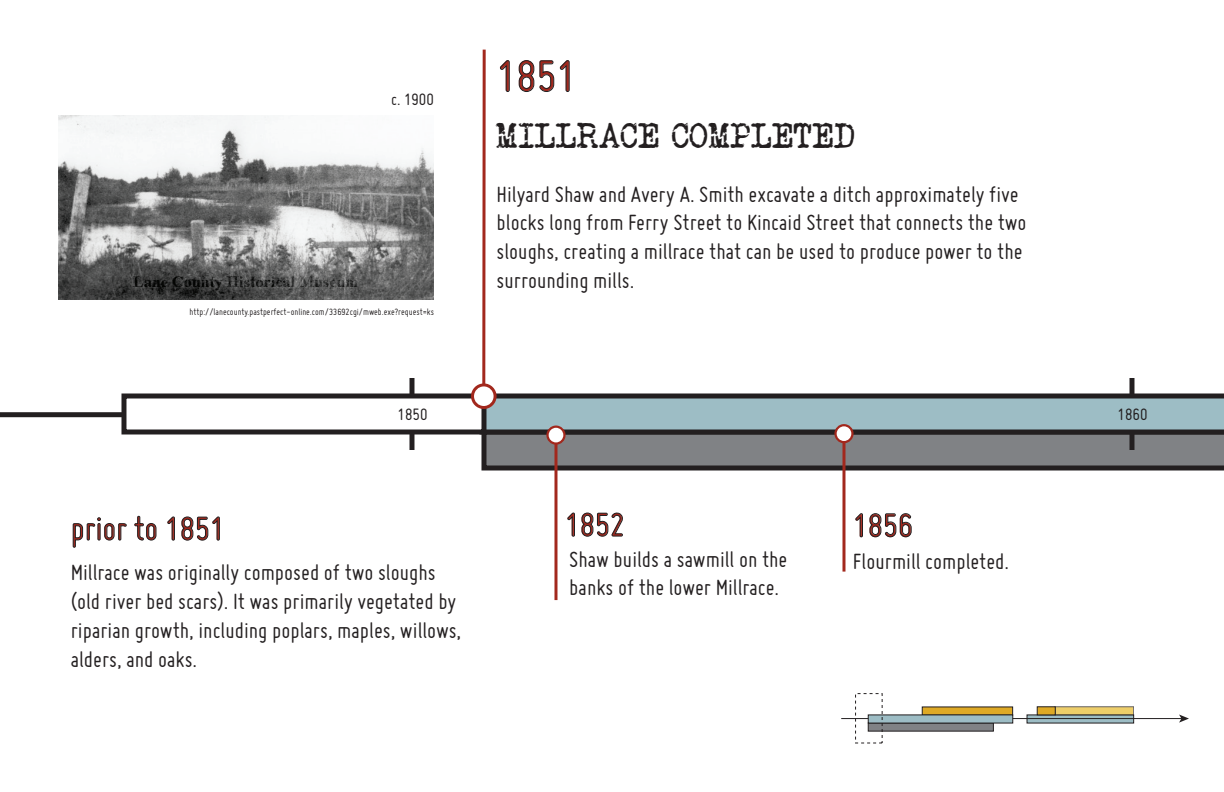
<style>
.page{position:relative;width:1224px;height:792px;background:#fff}
.page>*{position:absolute;margin:0;border:0;box-sizing:border-box;transform-origin:0 0}
.t1{font:48px "Miso";color:#a2281d}
.t2{font:36px "Miso";color:#a2281d}
.t3{font:36px "Veteran Typewriter";color:#231f20}
.t4{font:24px/28.8px "Miso";color:#231f20}
.t5{font:18px "Miso";color:#231f20}
.t6{font:10px "Miso";color:#231f20}
</style>
<div class="page">
<img style="left:59px;top:116px;width:375px;height:183px">
<div style="left:0;top:412px;width:1224px;height:5px;background:#231f20"></div>
<svg style="left:72px;top:517px;width:54px;height:31px"></svg>
<svg style="left:134px;top:515px;width:23px;height:26px"></svg>
<svg style="left:167px;top:516px;width:8px;height:25px"></svg>
<svg style="left:181px;top:516px;width:39px;height:25px"></svg>
<div style="left:409px;top:378px;width:5px;height:72px;background:#231f20"></div>
<div style="left:121px;top:394px;width:365px;height:40px;background:#fff;border:5px solid #231f20"></div>
<hr style="left:554px;top:435px;width:3px;height:165px;background:#a2281d">
<svg style="left:567px;top:512px;width:8px;height:25px"></svg>
<svg style="left:581px;top:512px;width:42px;height:25px"></svg>
<svg style="left:855px;top:513px;width:8px;height:25px"></svg>
<svg style="left:869px;top:513px;width:43px;height:25px"></svg>
<hr style="left:842px;top:433px;width:3px;height:139px;background:#a2281d">
<svg style="left:471px;top:49px;width:753px;height:421px"></svg>
<div style="left:922px;top:707px;width:91px;height:8px;background:#dea925;border:1px solid #231f20"></div>
<div style="left:868px;top:723px;width:126px;height:8px;background:#808285;border:1px solid #231f20"></div>
<div style="left:1027px;top:715px;width:107px;height:8px;background:#9dbdc5"></div>
<hr style="left:841px;top:718px;width:341px;height:1px;background:#231f20">
<svg style="left:1179px;top:714px;width:10px;height:9px"></svg>
<div style="left:868px;top:715px;width:145px;height:8px;background:#9dbdc5"></div>
<div style="left:1055px;top:707px;width:79px;height:8px;background:#eece69"></div>
<div style="left:1037px;top:707px;width:18px;height:8px;background:#dea925"></div>
<p class="t5" style="left:391px;top:89px;width:44px">c. 1900</p>
<p class="t6" style="left:190px;top:306px;width:246px">http://lanecounty.pastperfect-online.com/33692cgi/mweb.exe?request=ks</p>
<h1 class="t1" style="left:497px;top:49px;width:81px">1851</h1>
<h2 class="t3" style="left:497px;top:115px;width:360px">MILLRACE COMPLETED</h2>
<p class="t4" style="left:497px;top:179px;width:532px">Hilyard Shaw and Avery A. Smith excavate a ditch approximately five blocks long from Ferry Street to Kincaid Street that connects the two sloughs, creating a millrace that can be used to produce power to the surrounding mills.</p>
<p class="t5" style="left:398px;top:405px;width:31px">1850</p>
<p class="t5" style="left:1118px;top:405px;width:31px">1860</p>
<h2 class="t2" style="left:71px;top:509px;width:156px">prior to 1851</h2>
<p class="t4" style="left:71px;top:558px;width:392px">Millrace was originally composed of two sloughs (old river bed scars). It was primarily vegetated by riparian growth, including poplars, maples, willows, alders, and oaks.</p>
<h2 class="t2" style="left:565px;top:505px;width:61px">1852</h2>
<p class="t4" style="left:569px;top:544px;width:220px">Shaw builds a sawmill on the banks of the lower Millrace.</p>
<h2 class="t2" style="left:853px;top:505px;width:61px">1856</h2>
<p class="t4" style="left:853px;top:547px;width:158px">Flourmill completed.</p>
</div>
